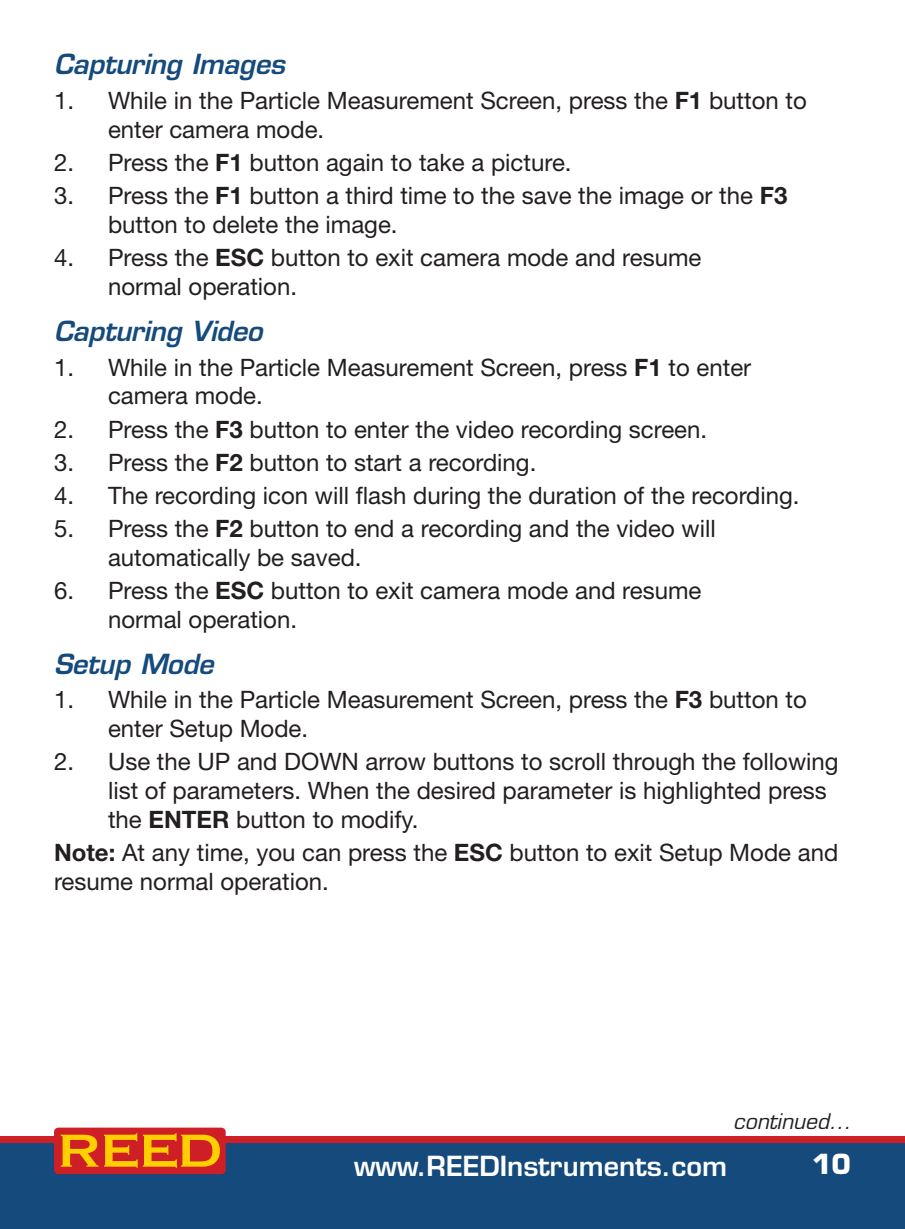
<style>
.page{position:relative;width:905px;height:1229px;background:#fff}
.page>*{position:absolute;margin:0;border:0;box-sizing:border-box;transform-origin:0 0}
.t1{font:italic 600 27px "Eurostile LT Std";letter-spacing:-.01em;color:#144a7c}
.t2{font:600 27px "Eurostile LT Std";color:#fff}
.t3{font:700 27px "Eurostile LT Std";color:#fff}
.t4{font:24px/28.8px "Helvetica Neue LT Std";color:#231f20}
.t5{font:italic 21px "Eurostile LT Std";color:#231f20}
.s1{font-weight:700}
</style>
<div class="page">
<div style="left:0;top:1137px;width:904px;height:91px;background:#144a7c"></div>
<div style="left:0;top:1136px;width:904px;height:6px;background:#cf1f26"></div>
<div style="left:54px;top:1127px;width:172px;height:47px;background:#cf1f26;border-radius:4px"></div>
<svg style="left:61px;top:1133px;width:159px;height:34px"></svg>
<p class="t1" style="left:54px;top:47px;width:232px">Capturing Images</p>
<p class="t4" style="left:108px;top:86px;width:700px;text-indent:-54px">1. While in the Particle Measurement Screen, press the <span class="s1">F1</span> button to enter camera mode.</p>
<p class="t4" style="left:54px;top:148px;width:519px">2. Press the <span class="s1">F1</span> button again to take a picture.</p>
<p class="t4" style="left:108px;top:181px;width:680px;text-indent:-54px">3. Press the <span class="s1">F1</span> button a third time to the save the image or the <span class="s1">F3 </span>button to delete the image.</p>
<p class="t4" style="left:108px;top:243px;width:595px;text-indent:-54px">4. Press the <span class="s1">ESC</span> button to exit camera mode and resume normal operation.</p>
<p class="t1" style="left:54px;top:314px;width:210px">Capturing Video</p>
<p class="t4" style="left:108px;top:352px;width:644px;text-indent:-54px">1. While in the Particle Measurement Screen, press <span class="s1">F1</span> to enter camera mode.</p>
<p class="t4" style="left:54px;top:414px;width:654px">2. Press the <span class="s1">F3</span> button to enter the video recording screen.</p>
<p class="t4" style="left:54px;top:447px;width:484px">3. Press the <span class="s1">F2</span> button to start a recording.</p>
<p class="t4" style="left:54px;top:480px;width:747px">4. The recording icon will flash during the duration of the recording.</p>
<p class="t4" style="left:108px;top:514px;width:609px;text-indent:-54px">5. Press the <span class="s1">F2</span> button to end a recording and the video will automatically be saved.</p>
<p class="t4" style="left:108px;top:575px;width:595px;text-indent:-54px">6. Press the <span class="s1">ESC</span> button to exit camera mode and resume normal operation.</p>
<p class="t1" style="left:54px;top:647px;width:161px">Setup Mode</p>
<p class="t4" style="left:108px;top:685px;width:700px;text-indent:-54px">1. While in the Particle Measurement Screen, press the <span class="s1">F3</span> button to enter Setup Mode.</p>
<p class="t4" style="left:108px;top:747px;width:732px;text-indent:-54px">2. Use the UP and DOWN arrow buttons to scroll through the following list of parameters. When the desired parameter is highlighted press the <span class="s1">ENTER</span> button to modify.</p>
<p class="t4" style="left:54px;top:838px;width:785px"><span class="s1">Note:</span> At any time, you can press the <span class="s1">ESC</span> button to exit Setup Mode and resume normal operation.</p>
<p class="t5" style="left:733px;top:1108px;width:119px">continued...</p>
<p class="t2" style="left:354px;top:1148px;width:374px">www.REEDInstruments.com</p>
<p class="t3" style="left:812px;top:1147px;width:40px">10</p>
</div>
